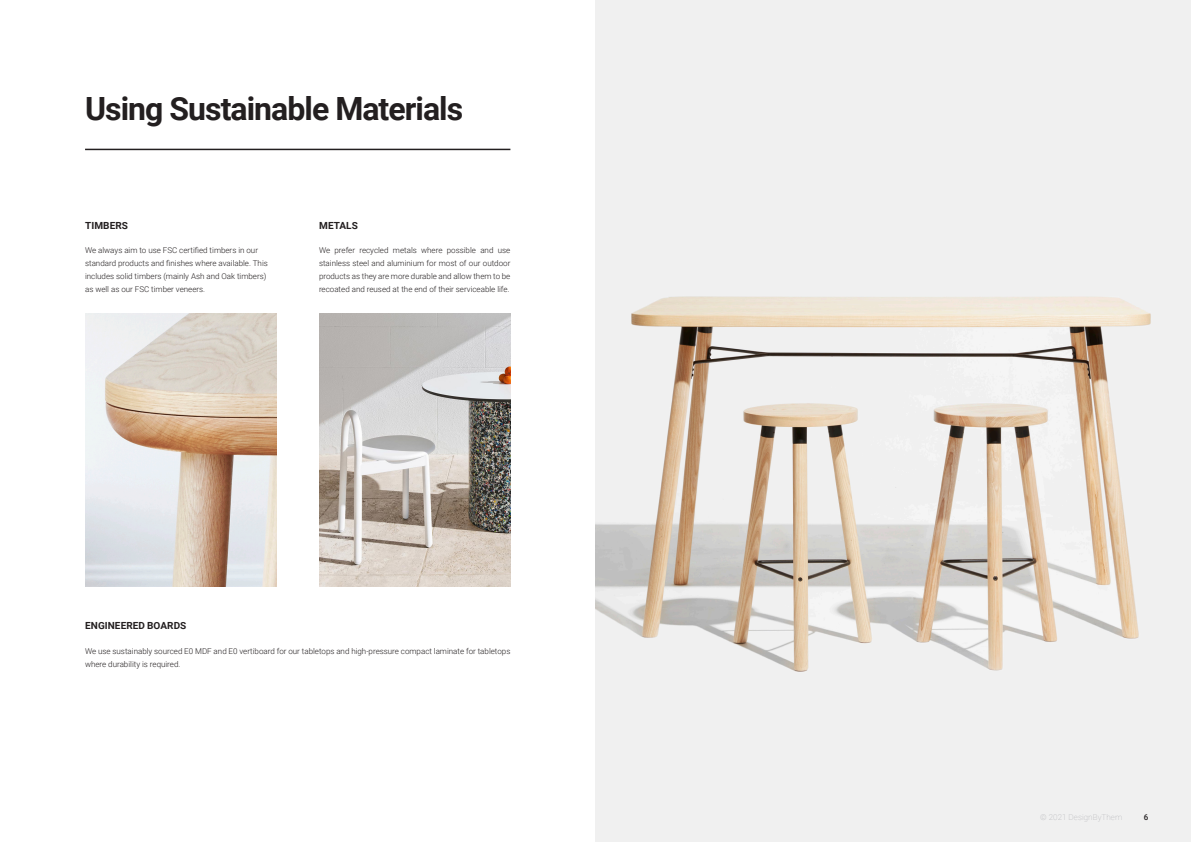
<style>
.page{position:relative;width:1191px;height:842px;background:#fff}
.page>*{position:absolute;margin:0;border:0;box-sizing:border-box;transform-origin:0 0}
.t1{font:700 32px "Roboto";letter-spacing:-.03em;color:#231f20}
.t2{font:700 9.8px "Roboto";letter-spacing:.005em;color:#231f20}
.t3{font:300 8px/13px "Roboto";color:#231f20}
.t4{font:500 8px "Roboto";color:#231f20}
</style>
<div class="page">
<img style="left:595px;top:0;width:596px;height:842px">
<img style="left:85px;top:313px;width:191px;height:273px">
<img style="left:319px;top:313px;width:191px;height:273px">
<hr style="left:85px;top:149px;width:425px;height:1px;background:#231f20">
<p class="t1" style="left:85px;top:87px;width:380px">Using Sustainable Materials</p>
<p class="t2" style="left:85px;top:218px;width:44px">TIMBERS</p>
<p class="t3" style="left:85px;top:243px;width:184px">We always aim to use FSC certified timbers in our standard products and finishes where available. This includes solid timbers (mainly Ash and Oak timbers) as well as our FSC timber veneers.</p>
<p class="t2" style="left:319px;top:218px;width:40px">METALS</p>
<p class="t3" style="left:319px;top:243px;width:193px;text-align:justify">We prefer recycled metals where possible and use stainless steel and aluminium for most of our outdoor products as they are more durable and allow them to be recoated and reused at the end of their serviceable life.</p>
<p class="t2" style="left:85px;top:619px;width:103px">ENGINEERED BOARDS</p>
<p class="t3" style="left:85px;top:644px;width:427px">We use sustainably sourced E0 MDF and E0 vertiboard for our tabletops and high-pressure compact laminate for tabletops where durability is required.</p>
<p class="t4" style="left:1143px;top:811px;width:6px">6</p>
</div>
